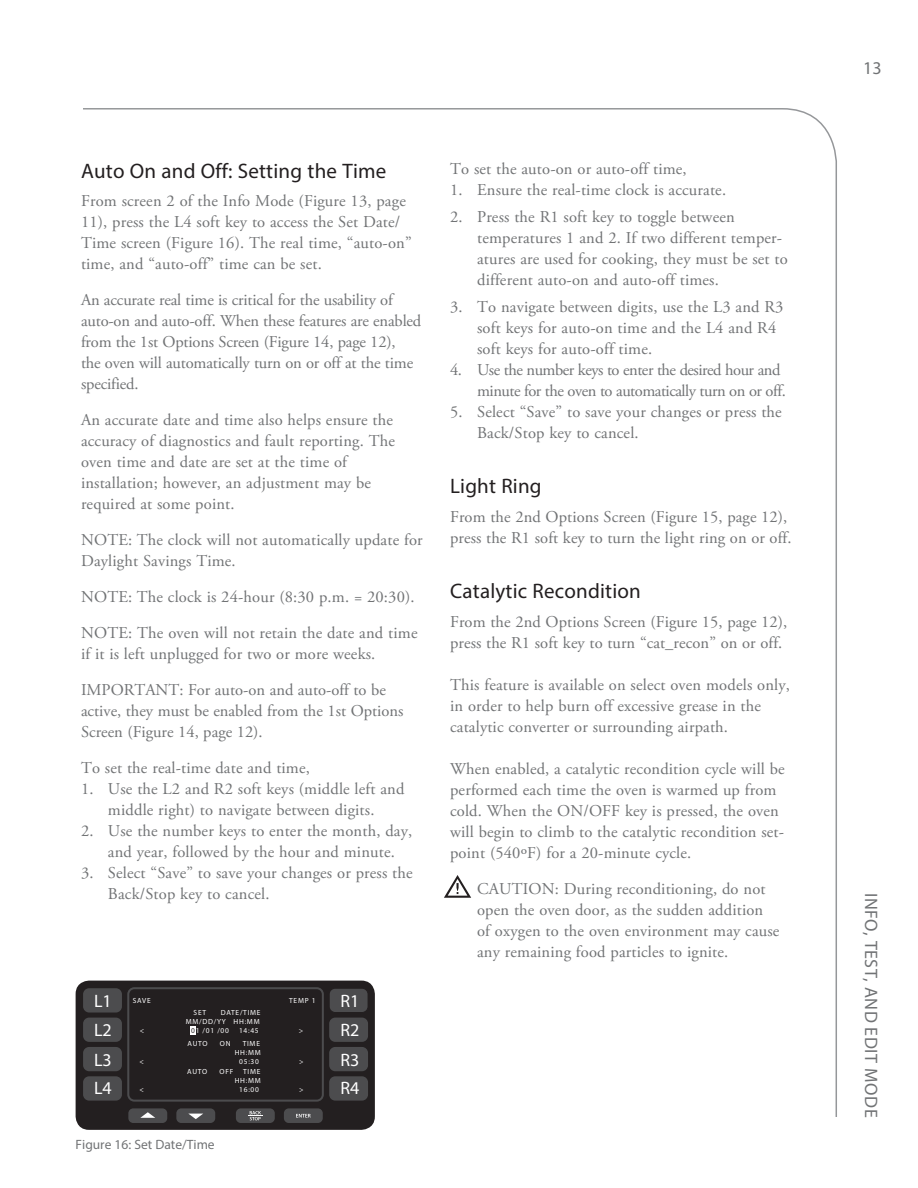
<style>
.page{position:relative;width:918px;height:1188px;background:#fff}
.page>*{position:absolute;margin:0;border:0;box-sizing:border-box;transform-origin:0 0}
.t1{font:21px "Myriad Pro";letter-spacing:.01em;color:#231f20}
.t2{font:18px "Myriad Pro";letter-spacing:.03em;color:#717375}
.t3{font:18px/29.1px "Myriad Pro";color:#fff;text-align:justify}
.t4{font:16.5px/21px "Adobe Garamond Pro";letter-spacing:.005em;color:#717375}
.t5{font:16.5px/21px "Adobe Garamond Pro";letter-spacing:-.105em;color:#717375}
.t6{font:13.5px "Myriad Pro";color:#717375}
.t7{font:7.35px/8.9px "Myriad Pro";letter-spacing:.1em;color:#fff;text-align:right}
.s1{color:#231f20}
</style>
<div class="page">
<div style="left:76px;top:981px;width:299px;height:149px;background:#231f20"></div>
<div style="left:128px;top:988px;width:195px;height:113px;background:#231f20;border-radius:6px"></div>
<div style="left:127px;top:987px;width:197px;height:115px;border:2px solid #4c4c4e;border-radius:6px"></div>
<div style="left:83px;top:988px;width:39px;height:25px;background:#4c4c4e;border-radius:6px"></div>
<div style="left:83px;top:1018px;width:39px;height:24px;background:#4c4c4e;border-radius:6px"></div>
<div style="left:83px;top:1047px;width:39px;height:24px;background:#4c4c4e;border-radius:6px"></div>
<div style="left:83px;top:1076px;width:39px;height:25px;background:#4c4c4e;border-radius:6px"></div>
<div style="left:329px;top:988px;width:39px;height:25px;background:#4c4c4e;border-radius:6px"></div>
<div style="left:329px;top:988px;width:39px;height:25px;border:1px solid #231f20;border-radius:6px"></div>
<div style="left:329px;top:1018px;width:39px;height:24px;background:#4c4c4e;border-radius:6px"></div>
<div style="left:329px;top:1047px;width:39px;height:24px;background:#4c4c4e;border-radius:6px"></div>
<div style="left:329px;top:1076px;width:39px;height:25px;background:#4c4c4e;border-radius:6px"></div>
<div style="left:284px;top:1108px;width:39px;height:15px;background:#4c4c4e;border-radius:5px"></div>
<div style="left:236px;top:1108px;width:39px;height:15px;background:#4c4c4e;border-radius:5px"></div>
<div style="left:176px;top:1108px;width:39px;height:15px;background:#4c4c4e;border-radius:5px"></div>
<div style="left:128px;top:1108px;width:39px;height:15px;background:#4c4c4e;border-radius:5px"></div>
<svg style="left:189px;top:1114px;width:14px;height:5px"></svg>
<svg style="left:140px;top:1112px;width:15px;height:6px"></svg>
<svg style="left:296px;top:1114px;width:15px;height:4px"></svg>
<svg style="left:248px;top:1111px;width:15px;height:9px"></svg>
<div style="left:190px;top:1026px;width:6px;height:8px;background:#fff"></div>
<svg style="left:444px;top:875px;width:27px;height:23px"></svg>
<p class="t1" style="left:81px;top:163px;width:307px">Auto On and Off: Setting the Time</p>
<p class="t4" style="left:81px;top:192px;width:332px">From screen 2 of the Info Mode (Figure 13, page 11), press the L4 soft key to access the Set Date/ Time screen (Figure 16). The real time, “auto-on” time, and “auto-off” time can be set.</p>
<p class="t4" style="left:81px;top:291px;width:342px">An accurate real time is critical for the usability of auto-on and auto-off. When these features are enabled from the 1st Options Screen (Figure 14, page 12),<br>the oven will automatically turn on or off at the time specified.</p>
<p class="t4" style="left:81px;top:411px;width:315px">An accurate date and time also helps ensure the accuracy of diagnostics and fault reporting. The oven time and date are set at the time of installation; however, an adjustment may be required at some point.</p>
<p class="t4" style="left:81px;top:531px;width:343px">NOTE: The clock will not automatically update for<br>Daylight Savings Time.</p>
<p class="t4" style="left:81px;top:580px;width:338px;line-height:36px">NOTE: The clock is 24-hour (8:30 p.m. = 20:30).<br>NOTE: The oven will not retain the date and time</p>
<p class="t4" style="left:81px;top:637px;width:306px;line-height:36px">if it is left unplugged for two or more weeks.<br>IMPORTANT: For auto-on and auto-off to be</p>
<p class="t4" style="left:81px;top:702px;width:324px">active, they must be enabled from the 1st Options<br>Screen (Figure 14, page 12).</p>
<p class="t4" style="left:81px;top:759px;width:230px">To set the real-time date and time,</p>
<p class="t4" style="left:81px;top:780px;width:325px;text-align:center">1. Use the L2 and R2 soft keys (middle left and middle right) to navigate between digits.</p>
<p class="t4" style="left:81px;top:822px;width:333px;text-align:center">2. Use the number keys to enter the month, day, and year, followed by the hour and minute.</p>
<p class="t4" style="left:108px;top:864px;width:306px;text-indent:-27px">3. Select “Save” to save your changes or press the<br>Back/Stop key to cancel.</p>
<p class="t3" style="left:94px;top:988px;width:19px">L1<br>L2<br>L3<br>L4</p>
<p class="t7" style="left:133px;top:997px;width:19px">SAVE</p>
<p class="t7" style="left:289px;top:997px;width:28px">TEMP 1</p>
<p class="t7" style="left:194px;top:1009px;width:14px">SET</p>
<p class="t7" style="left:186px;top:1009px;width:76px">DATE/TIME<br>MM/DD/YY HH:MM</p>
<p class="t7" style="left:140px;top:1027px;width:6px">&lt;</p>
<p class="t7" style="left:191px;top:1027px;width:39px"><span class="s1">0</span>1 /01 /00</p>
<p class="t7" style="left:239px;top:1027px;width:21px">14:45</p>
<p class="t7" style="left:299px;top:1027px;width:6px">&gt;</p>
<p class="t7" style="left:188px;top:1039px;width:21px">AUTO</p>
<p class="t7" style="left:220px;top:1039px;width:12px">ON</p>
<p class="t7" style="left:235px;top:1039px;width:28px">TIME<br>HH:MM</p>
<p class="t7" style="left:139px;top:1057px;width:6px">&lt;</p>
<p class="t7" style="left:239px;top:1057px;width:21px">05:30</p>
<p class="t7" style="left:299px;top:1057px;width:6px">&gt;</p>
<p class="t7" style="left:187px;top:1068px;width:21px">AUTO</p>
<p class="t7" style="left:220px;top:1068px;width:15px">OFF</p>
<p class="t7" style="left:235px;top:1068px;width:28px">TIME<br>HH:MM</p>
<p class="t7" style="left:139px;top:1086px;width:6px">&lt;</p>
<p class="t7" style="left:239px;top:1086px;width:21px">16:00</p>
<p class="t7" style="left:299px;top:1086px;width:6px">&gt;</p>
<p class="t6" style="left:76px;top:1139px;width:141px">Figure 16: Set Date/Time</p>
<p class="t3" style="left:340px;top:988px;width:20px">R1<br>R2<br>R3<br>R4</p>
<p class="t4" style="left:450px;top:160px;width:238px">To set the auto-on or auto-off time,</p>
<p class="t4" style="left:450px;top:181px;width:277px">1. Ensure the real-time clock is accurate.</p>
<p class="t5" style="left:477px;top:208px;width:312px;text-indent:-27px">2. Press the R1 soft key to toggle between temperatures 1 and 2. If two different temper&shy;atures are used for cooking, they must be set to different auto-on and auto-off times.</p>
<p class="t4" style="left:477px;top:298px;width:308px;text-indent:-27px">3. To navigate between digits, use the L3 and R3 soft keys for auto-on time and the L4 and R4 soft keys for auto-off time.</p>
<p class="t4" style="left:477px;top:361px;width:310px;text-indent:-27px">4. Use the number keys to enter the desired hour and minute for the oven to automatically turn on or off.</p>
<p class="t4" style="left:477px;top:403px;width:306px;text-indent:-27px">5. Select “Save” to save your changes or press the<br>Back/Stop key to cancel.</p>
<p class="t1" style="left:450px;top:478px;width:93px">Light Ring</p>
<p class="t4" style="left:450px;top:508px;width:343px">From the 2nd Options Screen (Figure 15, page 12), press the R1 soft key to turn the light ring on or off.</p>
<p class="t1" style="left:450px;top:583px;width:192px">Catalytic Recondition</p>
<p class="t4" style="left:450px;top:612px;width:339px">From the 2nd Options Screen (Figure 15, page 12), press the R1 soft key to turn “cat_recon” on or off.</p>
<p class="t4" style="left:450px;top:675px;width:341px">This feature is available on select oven models only, in order to help burn off excessive grease in the catalytic converter or surrounding airpath.</p>
<p class="t4" style="left:450px;top:759px;width:336px">When enabled, a catalytic recondition cycle will be performed each time the oven is warmed up from cold. When the ON/OFF key is pressed, the oven will begin to climb to the catalytic recondition set&shy;point (540ºF) for a 20-minute cycle.</p>
<p class="t4" style="left:477px;top:879px;width:304px">CAUTION: During reconditioning, do not open the oven door, as the sudden addition of oxygen to the oven environment may cause any remaining food particles to ignite.</p>
<p class="t2" style="left:863px;top:61px;width:20px">13</p>
<p class="t2" style="left:878px;top:893px;width:226px;rotate:90deg">INFO, TEST, AND EDIT MODE</p>
</div>
